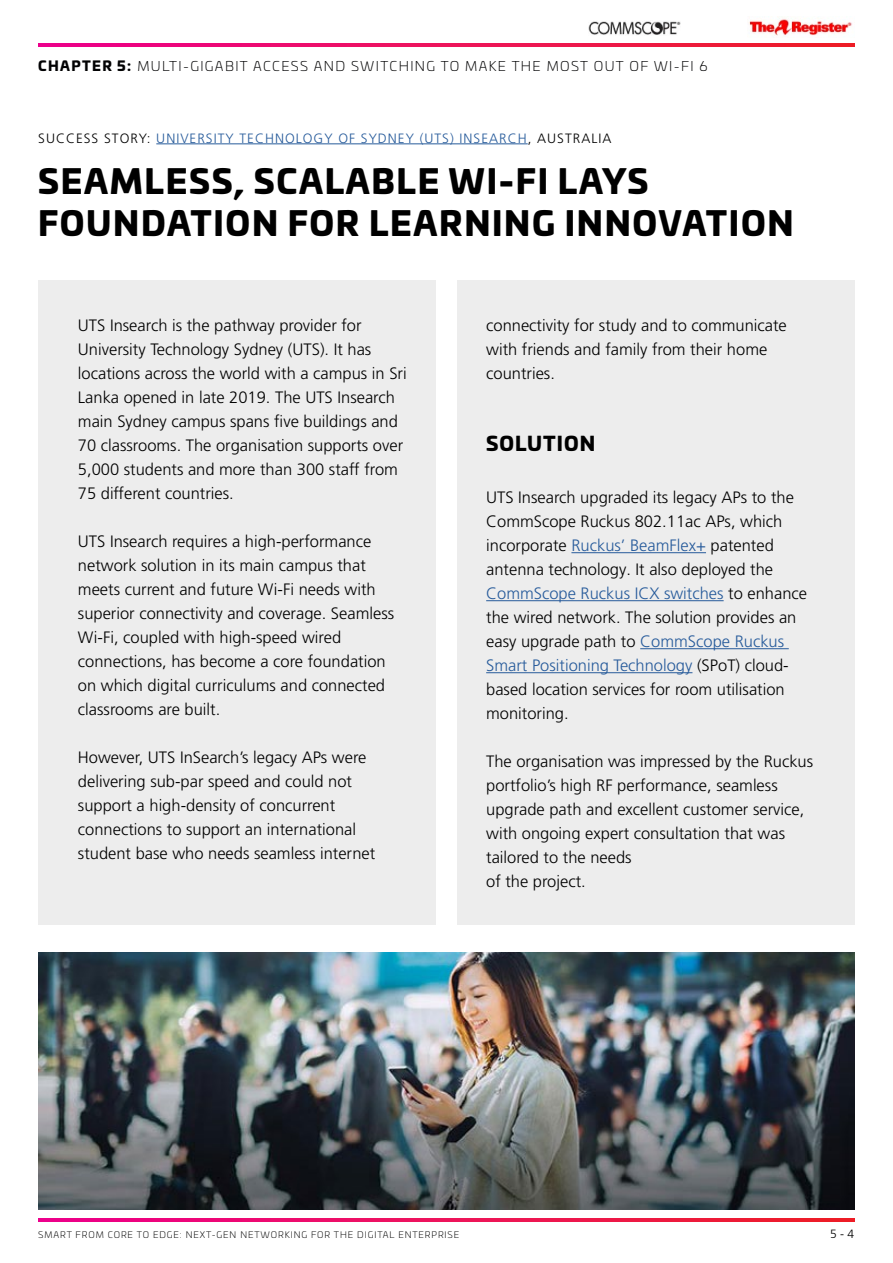
<style>
.page{position:relative;width:893px;height:1263px;background:#fff}
.page>*{position:absolute;margin:0;border:0;box-sizing:border-box;transform-origin:0 0}
.t1{font:900 33px/42px "Univia Pro";letter-spacing:.05em;color:#000}
.t2{font:900 19.5px "Univia Pro";letter-spacing:.05em;color:#000}
.t3{font:300 16.5px/24px "Frutiger LT Pro";color:#000}
.t4{font:300 13.5px "Frutiger LT Pro";letter-spacing:.075em;color:#275b9b}
.t5{font:300 13.5px "Univia Pro";letter-spacing:.1em;color:#020203}
.t6{font:300 12px "Frutiger LT Pro";color:#000}
.t7{font:300 9px "Univia Pro";letter-spacing:.1em;color:#000}
.s1{font-weight:900}
.s2{color:#000}
.s3{color:#275b9b}
</style>
<div class="page">
<img style="left:748px;top:19px;width:104px;height:17px">
<img style="left:588px;top:21px;width:93px;height:14px">
<img style="left:38px;top:1218px;width:817px;height:3px">
<img style="left:38px;top:43px;width:817px;height:3px">
<div style="left:38px;top:281px;width:398px;height:644px;background:#ededed"></div>
<div style="left:457px;top:281px;width:398px;height:644px;background:#ededed"></div>
<hr style="left:156px;top:143px;width:372px;height:1px;background:#275b9b">
<hr style="left:571px;top:552px;width:135px;height:1px;background:#275b9b">
<hr style="left:486px;top:600px;width:238px;height:1px;background:#275b9b">
<hr style="left:640px;top:648px;width:149px;height:1px;background:#275b9b">
<hr style="left:486px;top:672px;width:206px;height:1px;background:#275b9b">
<img style="left:38px;top:952px;width:816px;height:258px">
<p class="t5" style="left:38px;top:57px;width:671px"><span class="s1">CHAPTER 5:</span> MULTI-GIGABIT ACCESS AND SWITCHING TO MAKE THE MOST OUT OF WI-FI 6</p>
<p class="t4" style="left:38px;top:130px;width:575px"><span class="s2">SUCCESS STORY:</span> UNIVERSITY TECHNOLOGY OF SYDNEY (UTS) INSEARCH<span class="s2">, AUSTRALIA</span></p>
<h1 class="t1" style="left:38px;top:158px;width:757px">SEAMLESS, SCALABLE WI-FI LAYS<br>FOUNDATION FOR LEARNING INNOVATION</h1>
<p class="t3" style="left:78px;top:313px;width:330px">UTS Insearch is the pathway provider for University Technology Sydney (UTS). It has locations across the world with a campus in Sri Lanka opened in late 2019. The UTS Insearch main Sydney campus spans five buildings and 70 classrooms. The organisation supports over 5,000 students and more than 300 staff from 75 different countries.</p>
<p class="t3" style="left:78px;top:529px;width:318px">UTS Insearch requires a high-performance network solution in its main campus that meets current and future Wi-Fi needs with superior connectivity and coverage. Seamless Wi-Fi, coupled with high-speed wired connections, has become a core foundation on which digital curriculums and connected classrooms are built.</p>
<p class="t3" style="left:78px;top:745px;width:299px">However, UTS InSearch’s legacy APs were delivering sub-par speed and could not support a high-density of concurrent connections to support an international student base who needs seamless internet</p>
<p class="t3" style="left:486px;top:313px;width:302px">connectivity for study and to communicate with friends and family from their home countries.</p>
<p class="t2" style="left:486px;top:427px;width:110px">SOLUTION</p>
<p class="t3" style="left:486px;top:485px;width:322px">UTS Insearch upgraded its legacy APs to the CommScope Ruckus 802.11ac APs, which incorporate <span class="s3">Ruckus’ BeamFlex+</span> patented antenna technology. It also deployed the <span class="s3">CommScope Ruckus ICX switches</span> to enhance the wired network. The solution provides an easy upgrade path to <span class="s3">CommScope Ruckus Smart Positioning Technology</span> (SPoT) cloud&shy;based location services for room utilisation monitoring.</p>
<p class="t3" style="left:486px;top:749px;width:329px">The organisation was impressed by the Ruckus portfolio’s high RF performance, seamless upgrade path and excellent customer service, with ongoing expert consultation that was tailored to the needs<br>of the project.</p>
<p class="t7" style="left:38px;top:1228px;width:422px">SMART FROM CORE TO EDGE: NEXT-GEN NETWORKING FOR THE DIGITAL ENTERPRISE</p>
<p class="t6" style="left:830px;top:1226px;width:26px">5 - 4</p>
</div>
